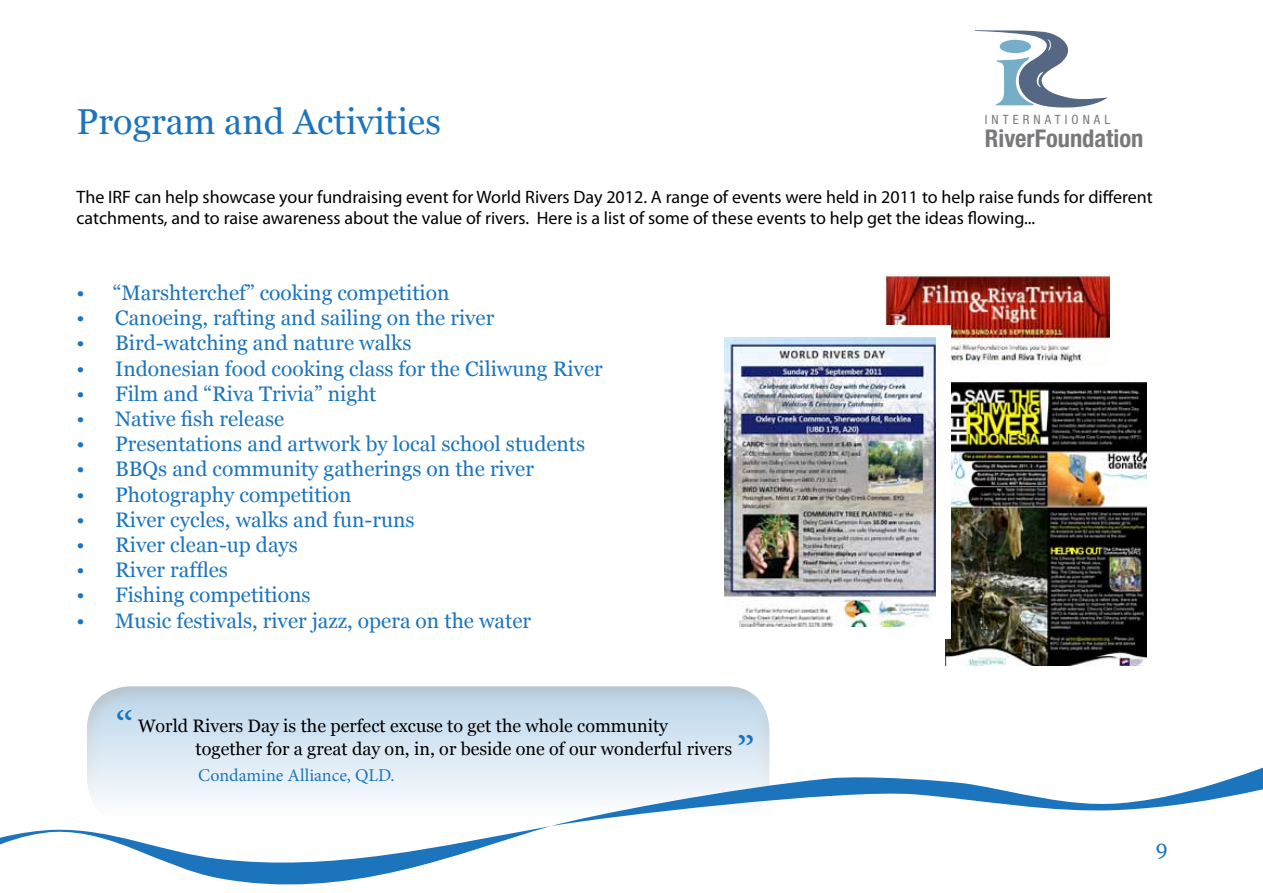
<style>
.page{position:relative;width:1263px;height:893px;background:#fff}
.page>*{position:absolute;margin:0;border:0;box-sizing:border-box;transform-origin:0 0}
.t1{font:45px "Minion Pro";color:#1c75bc}
.t2{font:36px "Georgia";color:#1c75bc}
.t3{font:700 condensed 24.45px "Helvetica Neue LT Std";color:#58595b}
.t4{font:21px "Georgia";color:#1c75bc}
.t5{font:18px/21.6px "Myriad Pro";color:#000}
.t6{font:18px/23.2px "Georgia";color:#000}
.t7{font:18px "Minion Pro";color:#1c75bc}
.t8{font:condensed 12.9px "Helvetica Neue LT Std";letter-spacing:.32em;color:#58595b}
</style>
<div class="page">
<div style="left:85px;top:680px;width:685px;height:144px;background:#000;opacity:.5"></div>
<svg style="left:975px;top:30px;width:133px;height:78px"></svg>
<img style="left:884px;top:274px;width:226px;height:91px">
<img style="left:946px;top:383px;width:200px;height:283px">
<div style="left:707px;top:325px;width:244px;height:314px;background:#fff"></div>
<img style="left:724px;top:338px;width:211px;height:288px">
<svg style="left:0;top:768px;width:1263px;height:117px"></svg>
<h2 class="t2" style="left:77px;top:101px;width:366px">Program and Activities</h2>
<p class="t8" style="left:985px;top:112px;width:127px">INTERNATIONAL</p>
<p class="t3" style="left:985px;top:124px;width:160px">RiverFoundation</p>
<p class="t5" style="left:77px;top:186px;width:1077px">The IRF can help showcase your fundraising event for World Rivers Day 2012. A range of events were held in 2011 to help raise funds for different catchments, and to raise awareness about the value of rivers. Here is a list of some of these events to help get the ideas flowing...</p>
<p class="t4" style="left:77px;top:281px;width:374px">• “Marshterchef” cooking competition</p>
<p class="t4" style="left:77px;top:306px;width:419px">• Canoeing, rafting and sailing on the river</p>
<p class="t4" style="left:77px;top:331px;width:337px">• Bird-watching and nature walks</p>
<p class="t4" style="left:77px;top:356px;width:528px">• Indonesian food cooking class for the Ciliwung River</p>
<p class="t4" style="left:77px;top:382px;width:301px">• Film and “Riva Trivia” night</p>
<p class="t4" style="left:77px;top:407px;width:209px">• Native fish release</p>
<p class="t4" style="left:77px;top:432px;width:510px">• Presentations and artwork by local school students</p>
<p class="t4" style="left:77px;top:457px;width:459px">• BBQs and community gatherings on the river</p>
<p class="t4" style="left:77px;top:482px;width:277px">• Photography competition</p>
<p class="t4" style="left:77px;top:508px;width:340px">• River cycles, walks and fun-runs</p>
<p class="t4" style="left:77px;top:533px;width:223px">• River clean-up days</p>
<p class="t4" style="left:77px;top:558px;width:153px">• River raffles</p>
<p class="t4" style="left:77px;top:583px;width:236px">• Fishing competitions</p>
<p class="t4" style="left:77px;top:608px;width:456px">• Music festivals, river jazz, opera on the water</p>
<h1 class="t1" style="left:115px;top:697px;width:19px">“</h1>
<p class="t6" style="left:196px;top:714px;width:538px;text-indent:-58px">World Rivers Day is the perfect excuse to get the whole community together for a great day on, in, or beside one of our wonderful rivers</p>
<p class="t7" style="left:198px;top:763px;width:198px">Condamine Alliance, QLD.</p>
<h1 class="t1" style="left:755px;top:757px;width:19px;rotate:-180deg">“</h1>
<p class="t4" style="left:1156px;top:836px;width:13px">9</p>
</div>
